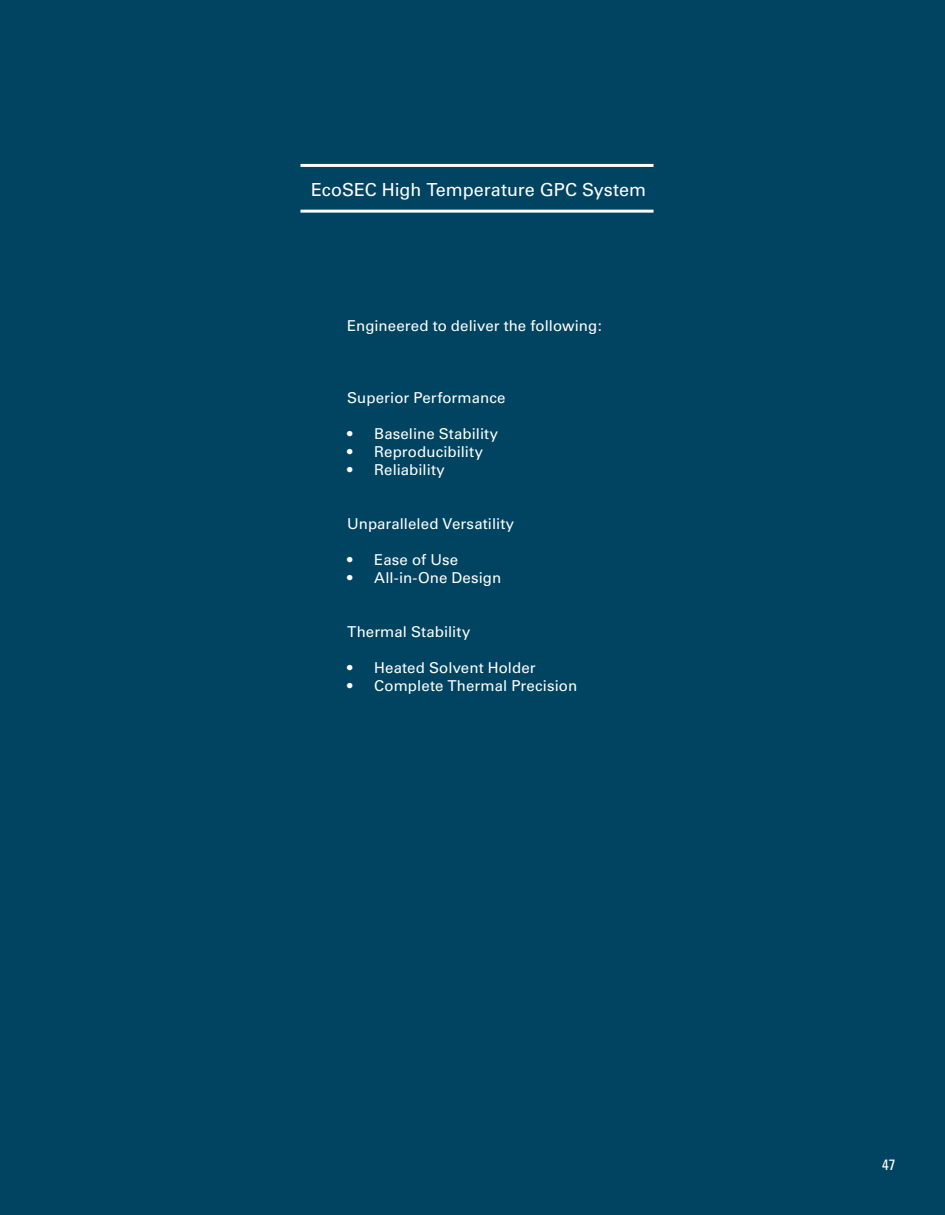
<style>
.page{position:relative;width:945px;height:1215px;background:#004461}
.page>*{position:absolute;margin:0;border:0;box-sizing:border-box;transform-origin:0 0}
.t1{font:18px "Univers";color:#fff}
.t2{font:15px "Univers";letter-spacing:.005em;color:#fff}
.t3{font:condensed 15px "Univers";color:#fff}
</style>
<div class="page">
<hr style="left:300px;top:164px;width:354px;height:3px;background:#fff">
<hr style="left:300px;top:210px;width:354px;height:3px;background:#fff">
<p class="t1" style="left:311px;top:179px;width:336px">EcoSEC High Temperature GPC System</p>
<p class="t2" style="left:347px;top:317px;width:256px">Engineered to deliver the following:</p>
<p class="t2" style="left:347px;top:389px;width:160px">Superior Performance</p>
<p class="t2" style="left:347px;top:425px;width:152px">• Baseline Stability</p>
<p class="t2" style="left:347px;top:443px;width:137px">• Reproducibility</p>
<p class="t2" style="left:347px;top:461px;width:99px">• Reliability</p>
<p class="t2" style="left:347px;top:515px;width:169px">Unparalleled Versatility</p>
<p class="t2" style="left:347px;top:551px;width:112px">• Ease of Use</p>
<p class="t2" style="left:347px;top:569px;width:155px">• All-in-One Design</p>
<p class="t2" style="left:347px;top:623px;width:125px">Thermal Stability</p>
<p class="t2" style="left:347px;top:659px;width:190px">• Heated Solvent Holder</p>
<p class="t2" style="left:347px;top:677px;width:231px">• Complete Thermal Precision</p>
<p class="t3" style="left:882px;top:1155px;width:15px">47</p>
</div>
